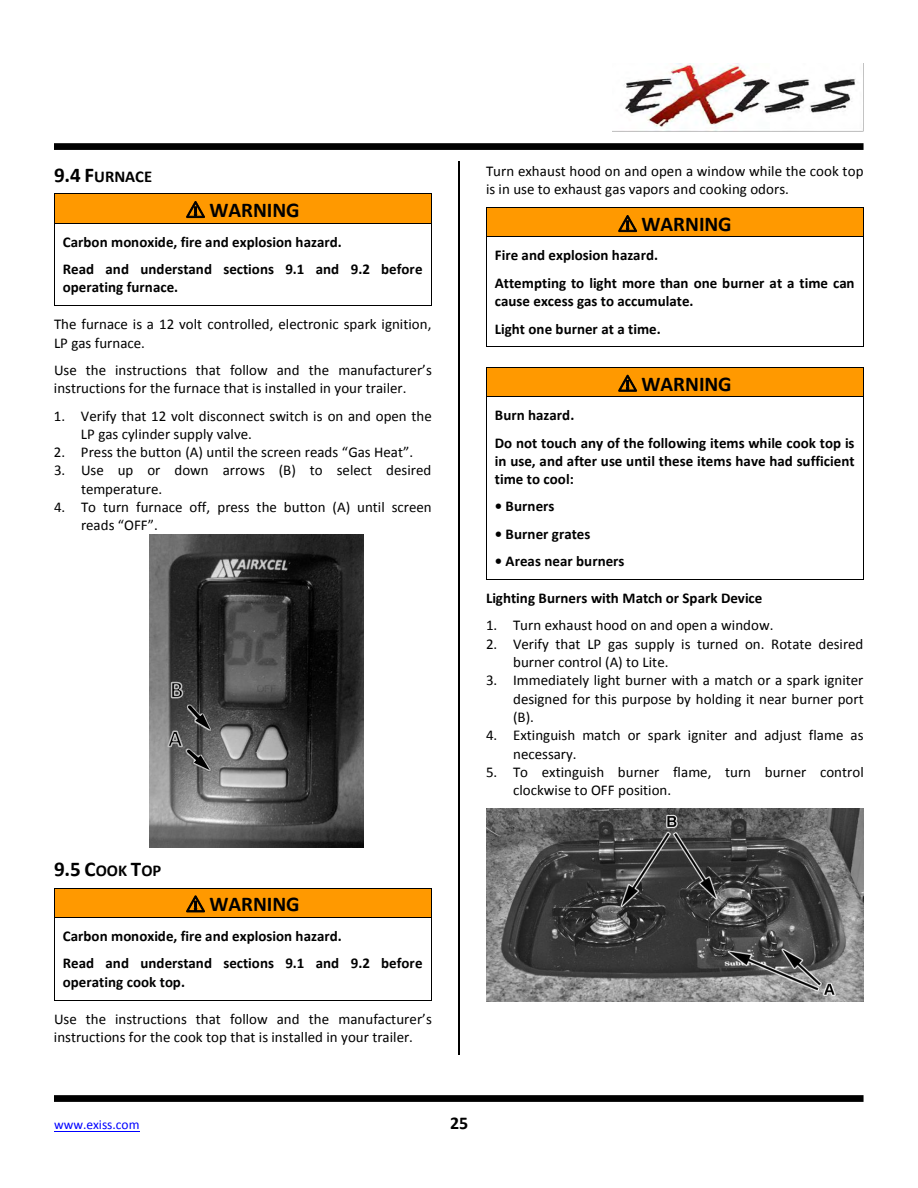
<style>
.page{position:relative;width:918px;height:1188px;background:#fff}
.page>*{position:absolute;margin:0;border:0;box-sizing:border-box;transform-origin:0 0}
.t1{font:700 21px "Calibri";color:#000}
.t2{font:700 18px "Calibri";color:#000}
.t3{font:700 16.5px "Calibri";color:#000}
.t4{font:15px/18.3px "Calibri";color:#000}
.t5{font:700 15px/18.3px "Calibri";color:#000}
.t6{font:13.5px "Calibri";color:#00f}
.s1{font-size:21px}
.s2{font-size:16.5px}
</style>
<div class="page">
<hr style="left:54px;top:1131px;width:86px;height:1px;background:#00f">
<img style="left:612px;top:63px;width:251px;height:69px">
<div style="left:54px;top:143px;width:810px;height:7px;background:#000"></div>
<div style="left:54px;top:1095px;width:810px;height:7px;background:#000"></div>
<div style="left:55px;top:194px;width:376px;height:29px;background:#f90"></div>
<hr style="left:55px;top:194px;width:376px;height:1px;background:#000">
<svg style="left:54px;top:194px;width:1px;height:29px"></svg>
<hr style="left:55px;top:223px;width:376px;height:1px;background:#000">
<svg style="left:431px;top:194px;width:1px;height:29px"></svg>
<hr style="left:54px;top:223px;width:1px;height:82px;background:#000">
<hr style="left:55px;top:305px;width:376px;height:1px;background:#000">
<hr style="left:431px;top:223px;width:1px;height:82px;background:#000">
<div style="left:55px;top:889px;width:376px;height:28px;background:#f90"></div>
<hr style="left:55px;top:888px;width:376px;height:1px;background:#000">
<svg style="left:54px;top:888px;width:1px;height:30px"></svg>
<hr style="left:55px;top:917px;width:376px;height:1px;background:#000">
<svg style="left:431px;top:888px;width:1px;height:30px"></svg>
<hr style="left:54px;top:918px;width:1px;height:82px;background:#000">
<hr style="left:55px;top:1000px;width:376px;height:1px;background:#000">
<hr style="left:431px;top:918px;width:1px;height:82px;background:#000">
<div style="left:487px;top:208px;width:376px;height:29px;background:#f90"></div>
<hr style="left:487px;top:208px;width:376px;height:1px;background:#000">
<svg style="left:486px;top:208px;width:1px;height:29px"></svg>
<hr style="left:487px;top:237px;width:376px;height:1px;background:#000">
<svg style="left:863px;top:208px;width:1px;height:29px"></svg>
<hr style="left:486px;top:237px;width:1px;height:110px;background:#000">
<hr style="left:487px;top:347px;width:376px;height:1px;background:#000">
<hr style="left:863px;top:237px;width:1px;height:110px;background:#000">
<div style="left:487px;top:368px;width:376px;height:28px;background:#f90"></div>
<hr style="left:487px;top:367px;width:376px;height:1px;background:#000">
<svg style="left:486px;top:367px;width:1px;height:30px"></svg>
<hr style="left:487px;top:396px;width:376px;height:1px;background:#000">
<svg style="left:863px;top:367px;width:1px;height:30px"></svg>
<hr style="left:486px;top:397px;width:1px;height:182px;background:#000">
<hr style="left:487px;top:579px;width:376px;height:1px;background:#000">
<hr style="left:863px;top:397px;width:1px;height:182px;background:#000">
<img style="left:149px;top:534px;width:215px;height:313px">
<img style="left:486px;top:808px;width:377px;height:194px">
<hr style="left:459px;top:162px;width:1px;height:893px;background:#000">
<img style="left:202px;top:702px;width:28px;height:47px">
<img style="left:159px;top:660px;width:43px;height:49px">
<svg style="left:170px;top:681px;width:14px;height:18px"></svg>
<img style="left:157px;top:709px;width:27px;height:62px">
<img style="left:184px;top:746px;width:45px;height:43px">
<svg style="left:166px;top:705px;width:44px;height:65px;background:#5a5a5a"></svg>
<h2 class="t3" style="left:54px;top:169px;width:100px"><span class="s1">9.4 F</span>URNACE</h2>
<p class="t1" style="left:187px;top:201px;width:115px">⚠ WARNING</p>
<p class="t5" style="left:63px;top:234px;width:281px">Carbon monoxide, fire and explosion hazard.</p>
<p class="t5" style="left:63px;top:261px;width:361px">Read and understand sections 9.1 and 9.2 before operating furnace.</p>
<p class="t4" style="left:54px;top:316px;width:379px">The furnace is a 12 volt controlled, electronic spark ignition,<br>LP gas furnace.</p>
<p class="t4" style="left:54px;top:362px;width:379px">Use the instructions that follow and the manufacturer’s instructions for the furnace that is installed in your trailer.</p>
<p class="t4" style="left:81px;top:408px;width:352px;text-indent:-27px">1. Verify that 12 volt disconnect switch is on and open the<br>LP gas cylinder supply valve.</p>
<p class="t4" style="left:54px;top:444px;width:361px">2. Press the button (A) until the screen reads “Gas Heat”.</p>
<p class="t4" style="left:81px;top:463px;width:352px;text-indent:-27px">3. Use up or down arrows (B) to select desired temperature.</p>
<p class="t4" style="left:81px;top:499px;width:352px;text-indent:-27px">4. To turn furnace off, press the button (A) until screen reads “OFF”.</p>
<h2 class="t1" style="left:54px;top:861px;width:109px">9.5 C<span class="s2">OOK</span> T<span class="s2">OP</span></h2>
<p class="t1" style="left:187px;top:896px;width:115px">⚠ WARNING</p>
<p class="t5" style="left:63px;top:928px;width:281px">Carbon monoxide, fire and explosion hazard.</p>
<p class="t5" style="left:63px;top:956px;width:361px">Read and understand sections 9.1 and 9.2 before operating cook top.</p>
<p class="t4" style="left:54px;top:1011px;width:379px">Use the instructions that follow and the manufacturer’s instructions for the cook top that is installed in your trailer.</p>
<p class="t4" style="left:486px;top:163px;width:379px">Turn exhaust hood on and open a window while the cook top is in use to exhaust gas vapors and cooking odors.</p>
<p class="t1" style="left:619px;top:215px;width:115px">⚠ WARNING</p>
<p class="t5" style="left:495px;top:248px;width:165px">Fire and explosion hazard.</p>
<p class="t5" style="left:495px;top:275px;width:361px">Attempting to light more than one burner at a time can cause excess gas to accumulate.</p>
<p class="t5" style="left:495px;top:321px;width:167px">Light one burner at a time.</p>
<p class="t1" style="left:619px;top:375px;width:115px">⚠ WARNING</p>
<p class="t5" style="left:495px;top:407px;width:81px">Burn hazard.</p>
<p class="t5" style="left:495px;top:435px;width:361px;text-align:justify">Do not touch any of the following items while cook top is in use, and after use until these items have had sufficient time to cool:</p>
<p class="t5" style="left:495px;top:499px;width:61px">• Burners</p>
<p class="t5" style="left:495px;top:526px;width:97px">• Burner grates</p>
<p class="t5" style="left:495px;top:553px;width:131px">• Areas near burners</p>
<p class="t5" style="left:486px;top:590px;width:278px">Lighting Burners with Match or Spark Device</p>
<p class="t4" style="left:486px;top:618px;width:289px">1. Turn exhaust hood on and open a window.</p>
<p class="t4" style="left:513px;top:636px;width:352px;text-indent:-27px">2. Verify that LP gas supply is turned on. Rotate desired burner control (A) to Lite.</p>
<p class="t4" style="left:513px;top:672px;width:352px;text-align:justify;text-indent:-27px">3. Immediately light burner with a match or a spark igniter designed for this purpose by holding it near burner port (B).</p>
<p class="t4" style="left:513px;top:728px;width:352px;text-indent:-27px">4. Extinguish match or spark igniter and adjust flame as necessary.</p>
<p class="t4" style="left:513px;top:764px;width:352px;text-indent:-27px">5. To extinguish burner flame, turn burner control clockwise to OFF position.</p>
<p class="t6" style="left:54px;top:1119px;width:87px">www.exiss.com</p>
<p class="t2" style="left:450px;top:1116px;width:20px">25</p>
</div>
